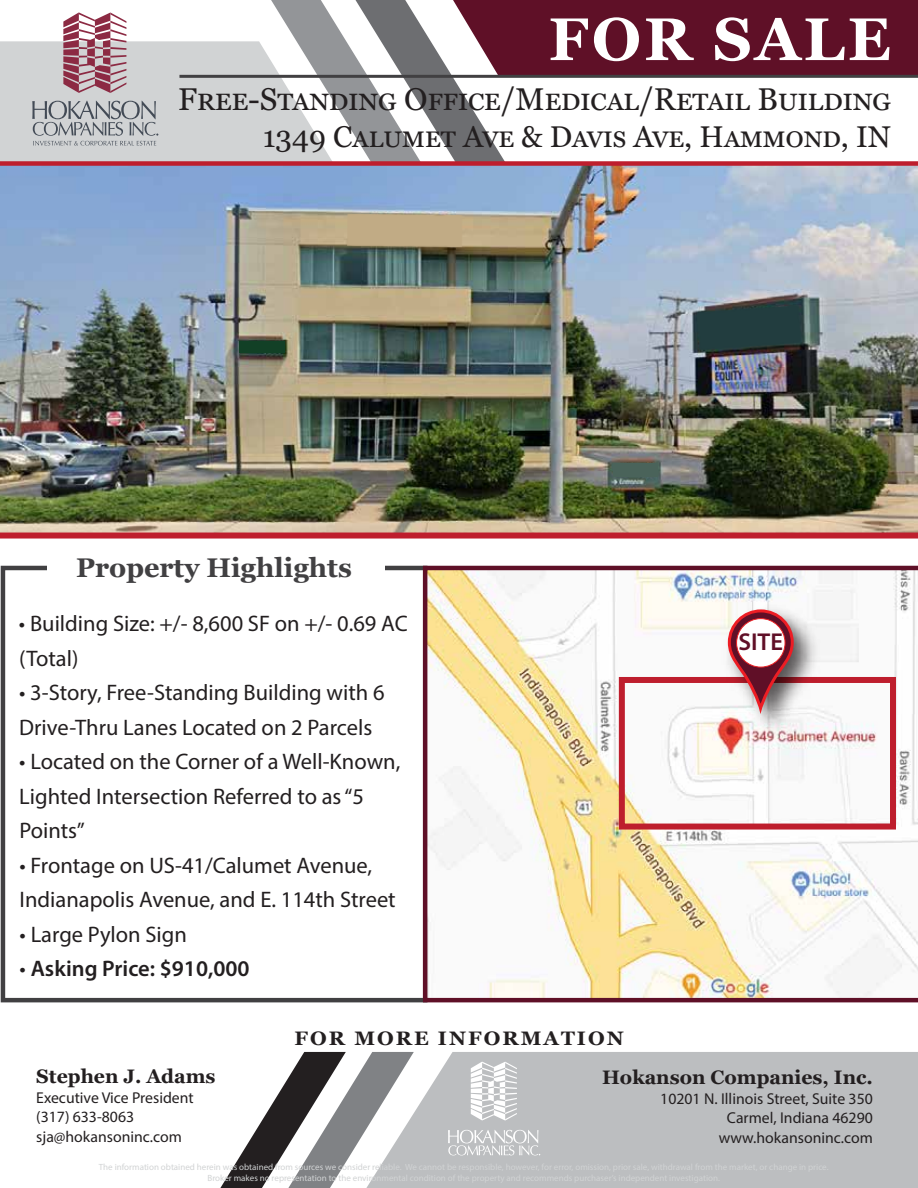
<style>
.page{position:relative;width:918px;height:1188px;background:#fff}
.page>*{position:absolute;margin:0;border:0;box-sizing:border-box;transform-origin:0 0}
.t1{font:700 60px "Georgia";letter-spacing:.05em;color:#fff}
.t2{font:31.5px "Georgia";color:#231f20}
.t3{font:30px "Georgia";color:#231f20}
.t4{font:700 27px "Georgia";color:#414042}
.t5{font:600 24.45px "Myriad Pro";color:#600f27}
.t6{font:22.5px/34.5px "Myriad Pro";color:#231f20}
.t7{font:600 22.5px "Myriad Pro";color:#231f20}
.t8{font:700 19.5px/38.7px "Georgia";color:#231f20;scale:1.04 1}
.t9{font:700 19.5px "Georgia";color:#231f20}
.t10{font:15.75px/19.5px "Myriad Pro";color:#231f20;text-align:right}
.s1{font-weight:400}
</style>
<div class="page">
<div style="left:1px;top:566px;width:426px;height:436px;border:4px solid #414042"></div>
<div style="left:47px;top:543px;width:338px;height:51px;background:#fff"></div>
<img style="left:0;top:166px;width:918px;height:367px">
<div style="left:239px;top:341px;width:46px;height:12px;background:#124026"></div>
<div style="left:613px;top:463px;width:45px;height:13px;background:#4a635a"></div>
<svg style="left:696px;top:305px;width:106px;height:46px;background:#263c3e"></svg>
<div style="left:347px;top:214px;width:116px;height:33px;background:#c1ab85"></div>
<div style="left:0;top:533px;width:918px;height:6px;background:#be1e2d"></div>
<svg style="left:423px;top:566px;width:495px;height:436px"></svg>
<div style="left:414px;top:1052px;width:504px;height:136px;background:#bcbec0"></div>
<svg style="left:220px;top:1052px;width:194px;height:136px"></svg>
<svg style="left:471px;top:1062px;width:46px;height:59px"></svg>
<svg style="left:448px;top:1130px;width:92px;height:25px;background:#cccecf"></svg>
<svg style="left:0;top:165px;width:918px;height:1px"></svg>
<svg style="left:0;top:0;width:918px;height:165px"></svg>
<h1 class="t1" style="left:549px;top:1px;width:344px">FOR SALE</h1>
<h2 class="t2" style="left:178px;top:80px;width:714px">FREE-STANDING OFFICE/MEDICAL/RETAIL BUILDING</h2>
<h3 class="t3" style="left:263px;top:119px;width:630px">1349 CALUMET AVE &amp; DAVIS AVE, HAMMOND, IN</h3>
<p class="t4" style="left:76px;top:550px;width:277px">Property Highlights</p>
<p class="t6" style="left:19px;top:606px;width:390px">• Building Size: +/- 8,600 SF on +/- 0.69 AC (Total)</p>
<p class="t6" style="left:19px;top:675px;width:367px">• 3-Story, Free-Standing Building with 6<br>Drive-Thru Lanes Located on 2 Parcels</p>
<p class="t6" style="left:19px;top:744px;width:383px">• Located on the Corner of a Well-Known,<br>Lighted Intersection Referred to as “5<br>Points”</p>
<p class="t6" style="left:19px;top:847px;width:378px">• Frontage on US-41/Calumet Avenue,<br>Indianapolis Avenue, and E. 114th Street</p>
<p class="t6" style="left:20px;top:916px;width:169px">• Large Pylon Sign</p>
<p class="t7" style="left:20px;top:954px;width:231px"><span class="s1">•</span> Asking Price: $910,000</p>
<p class="t5" style="left:738px;top:627px;width:46px">SITE</p>
<p class="t9" style="left:36px;top:1064px;width:181px">Stephen J. Adams</p>
<p class="t10" style="left:36px;top:1088px;width:159px;text-align:left">Executive Vice President (317) 633-8063 sja@hokansoninc.com</p>
<p class="t8" style="left:602px;top:1019px;width:262px;text-indent:-308px">FOR MORE INFORMATION<br>Hokanson Companies, Inc.</p>
<p class="t10" style="left:660px;top:1088px;width:214px">10201 N. Illinois Street, Suite 350<br>Carmel, Indiana 46290 www.hokansoninc.com</p>
</div>
